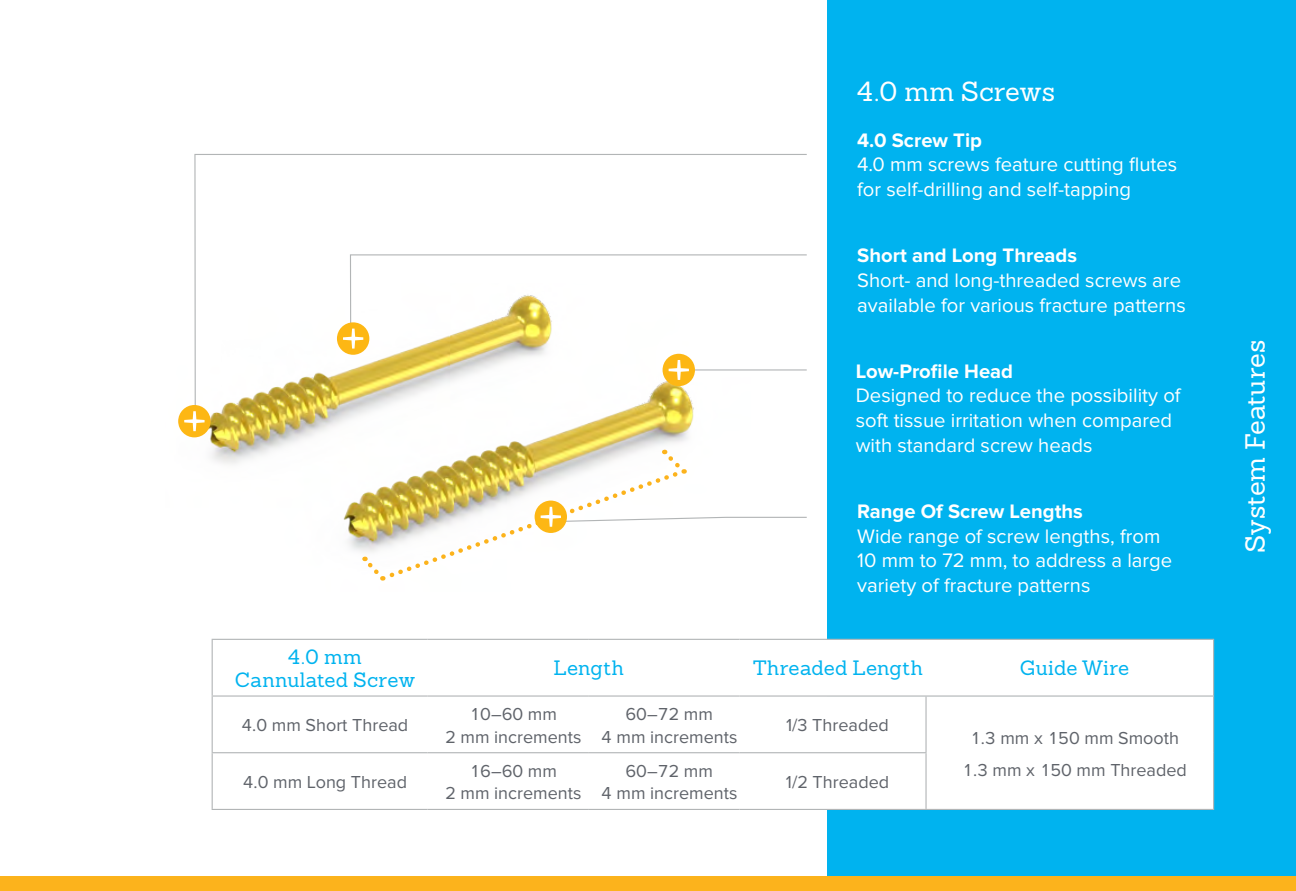
<style>
.page{position:relative;width:1296px;height:891px;background:#fff}
.page>*{position:absolute;margin:0;border:0;box-sizing:border-box;transform-origin:0 0}
.t1{font:27px "Sanchez Slab";color:#fff}
.t2{font:20.25px/24.8px "Proxima Nova";color:#fff}
.t3{font:700 20.25px "Proxima Nova";color:#fff}
.t4{font:20.25px/22.5px "Sanchez Slab";letter-spacing:.015em;color:#00b3ef;text-align:center}
.t5{font:18px/22.5px "Proxima Nova";color:#5f636a;text-align:center}
</style>
<div class="page">
<div style="left:827px;top:0;width:469px;height:891px;background:#00b3ef"></div>
<div style="left:827px;top:640px;width:386px;height:55px;background:#fff"></div>
<svg style="left:213px;top:697px;width:1000px;height:112px"></svg>
<hr style="left:212px;top:639px;width:216px;height:1px;background:#b2b5b6">
<hr style="left:212px;top:640px;width:1px;height:55px;background:#b2b5b6">
<hr style="left:740px;top:639px;width:186px;height:1px;background:#b2b5b6">
<hr style="left:926px;top:639px;width:288px;height:1px;background:#b2b5b6">
<hr style="left:1213px;top:640px;width:1px;height:55px;background:#b2b5b6">
<hr style="left:212px;top:695px;width:216px;height:2px;background:#b2b5b6">
<hr style="left:212px;top:697px;width:1px;height:55px;background:#b2b5b6">
<hr style="left:740px;top:695px;width:186px;height:2px;background:#b2b5b6">
<hr style="left:212px;top:752px;width:216px;height:1px;background:#b2b5b6">
<hr style="left:212px;top:753px;width:1px;height:56px;background:#b2b5b6">
<hr style="left:428px;top:752px;width:161px;height:1px;background:#b2b5b6">
<hr style="left:589px;top:752px;width:151px;height:1px;background:#b2b5b6">
<hr style="left:740px;top:752px;width:187px;height:1px;background:#b2b5b6">
<hr style="left:428px;top:639px;width:161px;height:1px;background:#b2b5b6">
<hr style="left:589px;top:639px;width:151px;height:1px;background:#b2b5b6">
<hr style="left:428px;top:695px;width:161px;height:2px;background:#b2b5b6">
<hr style="left:589px;top:695px;width:151px;height:2px;background:#b2b5b6">
<hr style="left:926px;top:695px;width:288px;height:2px;background:#b2b5b6">
<hr style="left:1213px;top:697px;width:1px;height:56px;background:#b2b5b6">
<hr style="left:1213px;top:753px;width:1px;height:56px;background:#b2b5b6">
<hr style="left:925px;top:697px;width:2px;height:55px;background:#b2b5b6">
<hr style="left:925px;top:753px;width:2px;height:56px;background:#b2b5b6">
<hr style="left:212px;top:809px;width:216px;height:1px;background:#b2b5b6">
<hr style="left:428px;top:809px;width:161px;height:1px;background:#b2b5b6">
<hr style="left:589px;top:809px;width:151px;height:1px;background:#b2b5b6">
<hr style="left:740px;top:809px;width:186px;height:1px;background:#b2b5b6">
<hr style="left:926px;top:809px;width:288px;height:1px;background:#b2b5b6">
<div style="left:0;top:876px;width:1296px;height:15px;background:#fcb31c"></div>
<img style="left:343px;top:417px;width:351px;height:134px">
<img style="left:178px;top:405px;width:420px;height:103px">
<svg style="left:194px;top:154px;width:613px;height:263px"></svg>
<div style="left:178px;top:405px;width:33px;height:32px;background:#fdb714;border-radius:50%"></div>
<svg style="left:184px;top:411px;width:21px;height:20px"></svg>
<div style="left:337px;top:322px;width:32px;height:33px;background:#fdb714;border-radius:50%"></div>
<svg style="left:343px;top:254px;width:464px;height:95px"></svg>
<svg style="left:361px;top:450px;width:446px;height:131px"></svg>
<div style="left:663px;top:354px;width:32px;height:32px;background:#fdb714;border-radius:50%"></div>
<svg style="left:669px;top:360px;width:20px;height:20px"></svg>
<h1 class="t1" style="left:857px;top:74px;width:199px">4.0 mm Screws</h1>
<p class="t3" style="left:857px;top:128px;width:126px">4.0 Screw Tip</p>
<p class="t2" style="left:857px;top:153px;width:322px">4.0 mm screws feature cutting flutes for self-drilling and self-tapping</p>
<p class="t3" style="left:857px;top:244px;width:221px">Short and Long Threads</p>
<p class="t2" style="left:857px;top:268px;width:330px">Short- and long-threaded screws are available for various fracture patterns</p>
<p class="t3" style="left:856px;top:359px;width:159px">Low-Profile Head</p>
<p class="t2" style="left:856px;top:384px;width:326px">Designed to reduce the possibility of soft tissue irritation when compared with standard screw heads</p>
<p class="t3" style="left:857px;top:499px;width:227px">Range Of Screw Lengths</p>
<p class="t2" style="left:857px;top:524px;width:317px">Wide range of screw lengths, from<br>10 mm to 72 mm, to address a large variety of fracture patterns</p>
<p class="t4" style="left:235px;top:645px;width:181px">4.0 mm<br>Cannulated Screw</p>
<p class="t4" style="left:554px;top:657px;width:72px">Length</p>
<p class="t4" style="left:753px;top:657px;width:171px">Threaded Length</p>
<p class="t4" style="left:1020px;top:657px;width:111px">Guide Wire</p>
<p class="t5" style="left:242px;top:715px;width:168px">4.0 mm Short Thread</p>
<p class="t5" style="left:445px;top:703px;width:138px">10–60 mm<br>2 mm increments</p>
<p class="t5" style="left:601px;top:703px;width:138px">60–72 mm<br>4 mm increments</p>
<p class="t5" style="left:786px;top:715px;width:104px">1/3 Threaded</p>
<p class="t5" style="left:962px;top:722px;width:226px;line-height:32.4px">1.3 mm x 150 mm Smooth<br>1.3 mm x 150 mm Threaded</p>
<p class="t5" style="left:243px;top:771px;width:166px">4.0 mm Long Thread</p>
<p class="t5" style="left:445px;top:760px;width:138px">16–60 mm<br>2 mm increments</p>
<p class="t5" style="left:601px;top:760px;width:138px">60–72 mm<br>4 mm increments</p>
<p class="t5" style="left:786px;top:771px;width:105px">1/2 Threaded</p>
<h1 class="t1" style="left:1238px;top:553px;width:215px;rotate:-90deg">System Features</h1>
</div>
